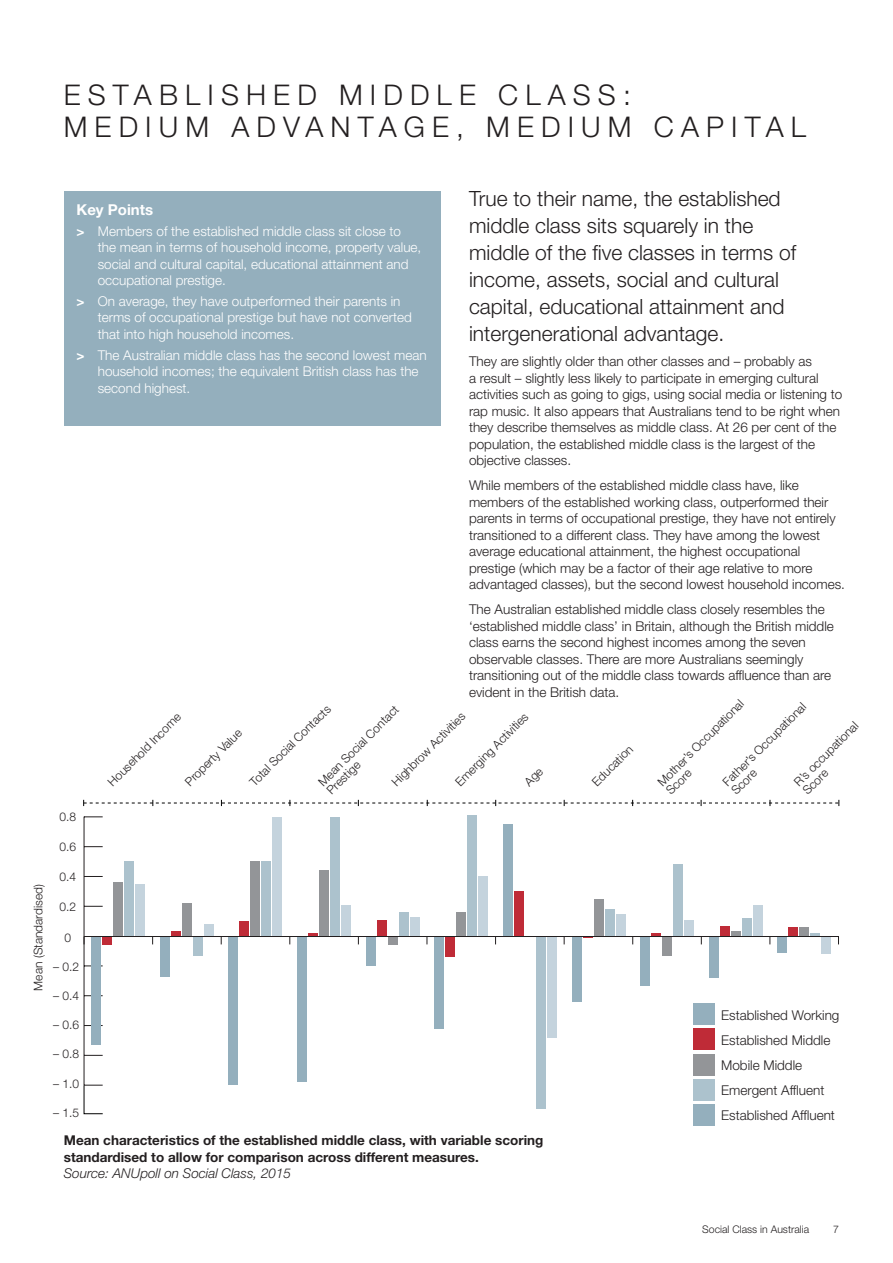
<style>
.page{position:relative;width:893px;height:1263px;background:#fff}
.page>*{position:absolute;margin:0;border:0;box-sizing:border-box;transform-origin:0 0}
.Page_heading{font:300 28.5px/31.5px "Helvetica Neue LT Std";letter-spacing:.25em;color:#231f20}
.Bodycopy{font:300 21px/27px "Helvetica Neue LT Std";color:#231f20}
.Subheading{font:700 15px "Helvetica Neue LT Std";color:#fff}
.Bodycopy-2{font:300 13.5px/16.5px "Helvetica Neue LT Std";color:#231f20}
.t1{font:300 13.5px/16.5px "Helvetica Neue LT Std";color:#fff}
.Bodycopy-3{font:700 13.5px/16.5px "Helvetica Neue LT Std";color:#231f20}
.Bodycopy-4{font:300 12px/12px "Helvetica Neue LT Std";color:#231f20}
.t2{font:300 10.5px "Helvetica Neue LT Std";color:#231f20}
.s1{font-weight:700}
.s2{font-weight:300;font-style:italic}
</style>
<div class="page">
<div style="left:64px;top:191px;width:377px;height:235px;background:#94afbd"></div>
<hr style="left:84px;top:816px;width:1px;height:269px;background:#231f20">
<svg style="left:85px;top:1055px;width:18px;height:1px"></svg>
<svg style="left:85px;top:906px;width:18px;height:1px"></svg>
<svg style="left:85px;top:876px;width:18px;height:1px"></svg>
<svg style="left:85px;top:846px;width:18px;height:1px"></svg>
<svg style="left:84px;top:816px;width:19px;height:1px"></svg>
<div style="left:135px;top:884px;width:10px;height:52px;background:#c4d3dd"></div>
<div style="left:204px;top:924px;width:9px;height:12px;background:#c4d3dd"></div>
<div style="left:273px;top:817px;width:9px;height:119px;background:#c4d3dd"></div>
<div style="left:341px;top:905px;width:10px;height:31px;background:#c4d3dd"></div>
<div style="left:410px;top:917px;width:9px;height:19px;background:#c4d3dd"></div>
<div style="left:478px;top:877px;width:10px;height:59px;background:#c4d3dd"></div>
<div style="left:547px;top:936px;width:10px;height:101px;background:#c4d3dd"></div>
<div style="left:616px;top:914px;width:9px;height:22px;background:#c4d3dd"></div>
<div style="left:684px;top:920px;width:10px;height:16px;background:#c4d3dd"></div>
<div style="left:753px;top:905px;width:9px;height:31px;background:#c4d3dd"></div>
<div style="left:822px;top:936px;width:9px;height:18px;background:#c4d3dd"></div>
<div style="left:124px;top:862px;width:10px;height:74px;background:#acc2cd"></div>
<div style="left:193px;top:936px;width:10px;height:19px;background:#acc2cd"></div>
<div style="left:262px;top:862px;width:9px;height:74px;background:#acc2cd"></div>
<div style="left:330px;top:817px;width:10px;height:119px;background:#acc2cd"></div>
<div style="left:399px;top:912px;width:9px;height:24px;background:#acc2cd"></div>
<div style="left:467px;top:815px;width:10px;height:121px;background:#acc2cd"></div>
<div style="left:536px;top:936px;width:10px;height:173px;background:#acc2cd"></div>
<div style="left:605px;top:909px;width:9px;height:27px;background:#acc2cd"></div>
<div style="left:673px;top:865px;width:10px;height:71px;background:#acc2cd"></div>
<div style="left:742px;top:918px;width:10px;height:18px;background:#acc2cd"></div>
<svg style="left:811px;top:933px;width:9px;height:3px"></svg>
<div style="left:113px;top:883px;width:10px;height:53px;background:#939598"></div>
<div style="left:182px;top:903px;width:10px;height:33px;background:#939598"></div>
<div style="left:251px;top:862px;width:9px;height:74px;background:#939598"></div>
<div style="left:319px;top:871px;width:10px;height:65px;background:#939598"></div>
<div style="left:388px;top:936px;width:9px;height:9px;background:#939598"></div>
<div style="left:456px;top:912px;width:10px;height:24px;background:#939598"></div>
<div style="left:594px;top:899px;width:9px;height:37px;background:#939598"></div>
<div style="left:662px;top:936px;width:10px;height:19px;background:#939598"></div>
<hr style="left:731px;top:932px;width:10px;height:4px;background:#939598">
<div style="left:800px;top:927px;width:9px;height:9px;background:#939598"></div>
<div style="left:102px;top:936px;width:10px;height:9px;background:#bf2b37"></div>
<hr style="left:171px;top:932px;width:10px;height:4px;background:#bf2b37">
<div style="left:240px;top:921px;width:9px;height:15px;background:#bf2b37"></div>
<svg style="left:308px;top:933px;width:10px;height:3px"></svg>
<div style="left:377px;top:920px;width:9px;height:16px;background:#bf2b37"></div>
<div style="left:445px;top:936px;width:10px;height:21px;background:#bf2b37"></div>
<div style="left:514px;top:891px;width:10px;height:45px;background:#bf2b37"></div>
<svg style="left:651px;top:933px;width:10px;height:3px"></svg>
<div style="left:720px;top:926px;width:10px;height:10px;background:#bf2b37"></div>
<div style="left:789px;top:927px;width:9px;height:9px;background:#bf2b37"></div>
<div style="left:91px;top:936px;width:10px;height:109px;background:#94afbd"></div>
<div style="left:160px;top:936px;width:10px;height:40px;background:#94afbd"></div>
<div style="left:229px;top:936px;width:9px;height:149px;background:#94afbd"></div>
<div style="left:297px;top:936px;width:10px;height:146px;background:#94afbd"></div>
<div style="left:366px;top:936px;width:9px;height:30px;background:#94afbd"></div>
<div style="left:434px;top:936px;width:10px;height:92px;background:#94afbd"></div>
<div style="left:503px;top:824px;width:10px;height:112px;background:#94afbd"></div>
<div style="left:572px;top:936px;width:9px;height:66px;background:#94afbd"></div>
<div style="left:640px;top:936px;width:10px;height:49px;background:#94afbd"></div>
<div style="left:709px;top:936px;width:10px;height:42px;background:#94afbd"></div>
<div style="left:778px;top:936px;width:9px;height:16px;background:#94afbd"></div>
<hr style="left:84px;top:936px;width:754px;height:1px;background:#231f20">
<svg style="left:83px;top:800px;width:756px;height:6px"></svg>
<svg style="left:83px;top:1084px;width:20px;height:30px"></svg>
<div style="left:693px;top:1003px;width:21px;height:22px;background:#94afbd"></div>
<div style="left:693px;top:1029px;width:21px;height:21px;background:#bf2b37"></div>
<div style="left:693px;top:1054px;width:21px;height:21px;background:#939598"></div>
<div style="left:693px;top:1079px;width:21px;height:22px;background:#acc2cd"></div>
<div style="left:693px;top:1105px;width:21px;height:21px;background:#94afbd"></div>
<p class="Page_heading" style="left:64px;top:79px;width:744px">ESTABLISHED MIDDLE CLASS:<br>MEDIUM ADVANTAGE, MEDIUM CAPITAL</p>
<p class="Subheading" style="left:77px;top:200px;width:78px">Key Points</p>
<p class="t1" style="left:98px;top:222px;width:325px;text-indent:-21px"><span class="s1">&gt;</span> Members of the established middle class sit close to the mean in terms of household income, property value, social and cultural capital, educational attainment and occupational prestige.</p>
<p class="t1" style="left:98px;top:292px;width:316px;text-indent:-21px"><span class="s1">&gt;</span> On average, they have outperformed their parents in terms of occupational prestige but have not converted that into high household incomes.</p>
<p class="t1" style="left:98px;top:346px;width:330px;text-indent:-21px"><span class="s1">&gt;</span> The Australian middle class has the second lowest mean household incomes; the equivalent British class has the second highest.</p>
<p class="Bodycopy" style="left:469px;top:185px;width:329px">True to their name, the established middle class sits squarely in the middle of the five classes in terms of income, assets, social and cultural capital, educational attainment and intergenerational advantage.</p>
<p class="Bodycopy-2" style="left:469px;top:353px;width:375px">They are slightly older than other classes and – probably as<br>a result – slightly less likely to participate in emerging cultural activities such as going to gigs, using social media or listening to rap music. It also appears that Australians tend to be right when they describe themselves as middle class. At 26 per cent of the population, the established middle class is the largest of the objective classes.</p>
<p class="Bodycopy-2" style="left:469px;top:477px;width:377px">While members of the established middle class have, like members of the established working class, outperformed their parents in terms of occupational prestige, they have not entirely transitioned to a different class. They have among the lowest average educational attainment, the highest occupational prestige (which may be a factor of their age relative to more advantaged classes), but the second lowest household incomes.</p>
<p class="Bodycopy-2" style="left:469px;top:601px;width:366px">The Australian established middle class closely resembles the ‘established middle class’ in Britain, although the British middle class earns the second highest incomes among the seven observable classes. There are more Australians seemingly transitioning out of the middle class towards affluence than are evident in the British data.</p>
<p class="Bodycopy-4" style="left:60px;top:811px;width:18px">0.8</p>
<p class="Bodycopy-4" style="left:60px;top:841px;width:18px">0.6</p>
<p class="Bodycopy-4" style="left:316px;top:779px;width:109px;rotate:-45deg">Mean Social Contact</p>
<p class="Bodycopy-4" style="left:247px;top:779px;width:110px;rotate:-45deg">Total Social Contacts</p>
<p class="Bodycopy-4" style="left:389px;top:779px;width:100px;rotate:-45deg">Highbrow Activities</p>
<p class="Bodycopy-4" style="left:453px;top:779px;width:99px;rotate:-45deg">Emerging Activities</p>
<p class="Bodycopy-4" style="left:106px;top:779px;width:99px;rotate:-45deg">Household Income</p>
<p class="Bodycopy-4" style="left:183px;top:779px;width:76px;rotate:-45deg">Property Value</p>
<p class="Bodycopy-4" style="left:324px;top:788px;width:43px;rotate:-45deg">Prestige</p>
<p class="Bodycopy-4" style="left:590px;top:779px;width:53px;rotate:-45deg">Education</p>
<p class="Bodycopy-4" style="left:655px;top:779px;width:118px;rotate:-45deg">Mother’s Occupational<br>Score</p>
<p class="Bodycopy-4" style="left:720px;top:779px;width:114px;rotate:-45deg">Father’s Occupational<br>Score</p>
<p class="Bodycopy-4" style="left:792px;top:779px;width:87px;rotate:-45deg">R’s occupational<br>Score</p>
<p class="Bodycopy-4" style="left:32px;top:990px;width:108px;rotate:-90deg">Mean (Standardised)</p>
<p class="Bodycopy-4" style="left:60px;top:871px;width:18px">0.4</p>
<p class="Bodycopy-4" style="left:60px;top:900px;width:18px">0.2</p>
<p class="Bodycopy-4" style="left:65px;top:931px;width:8px">0</p>
<p class="Bodycopy-4" style="left:53px;top:960px;width:28px">– 0.2</p>
<p class="Bodycopy-4" style="left:53px;top:989px;width:28px">– 0.4</p>
<p class="Bodycopy-4" style="left:53px;top:1019px;width:28px">– 0.6</p>
<p class="Bodycopy-4" style="left:53px;top:1048px;width:28px">– 0.8</p>
<p class="Bodycopy-4" style="left:53px;top:1077px;width:28px">– 1.0</p>
<p class="Bodycopy-4" style="left:53px;top:1107px;width:28px">– 1.5</p>
<p class="Bodycopy-3" style="left:64px;top:1132px;width:481px">Mean characteristics of the established middle class, with variable scoring standardised to allow for comparison across different measures.<br><span class="s2">Source: ANUpoll on Social Class, 2015</span></p>
<p class="Bodycopy-2" style="left:721px;top:1006px;width:120px">Established Working</p>
<p class="Bodycopy-2" style="left:721px;top:1031px;width:111px">Established Middle</p>
<p class="Bodycopy-2" style="left:721px;top:1056px;width:82px">Mobile Middle</p>
<p class="Bodycopy-2" style="left:721px;top:1082px;width:105px">Emergent Affluent</p>
<p class="Bodycopy-2" style="left:721px;top:1107px;width:115px">Established Affluent</p>
<p class="t2" style="left:702px;top:1223px;width:108px">Social Class in Australia</p>
<p class="t2" style="left:833px;top:1223px;width:7px">7</p>
</div>
